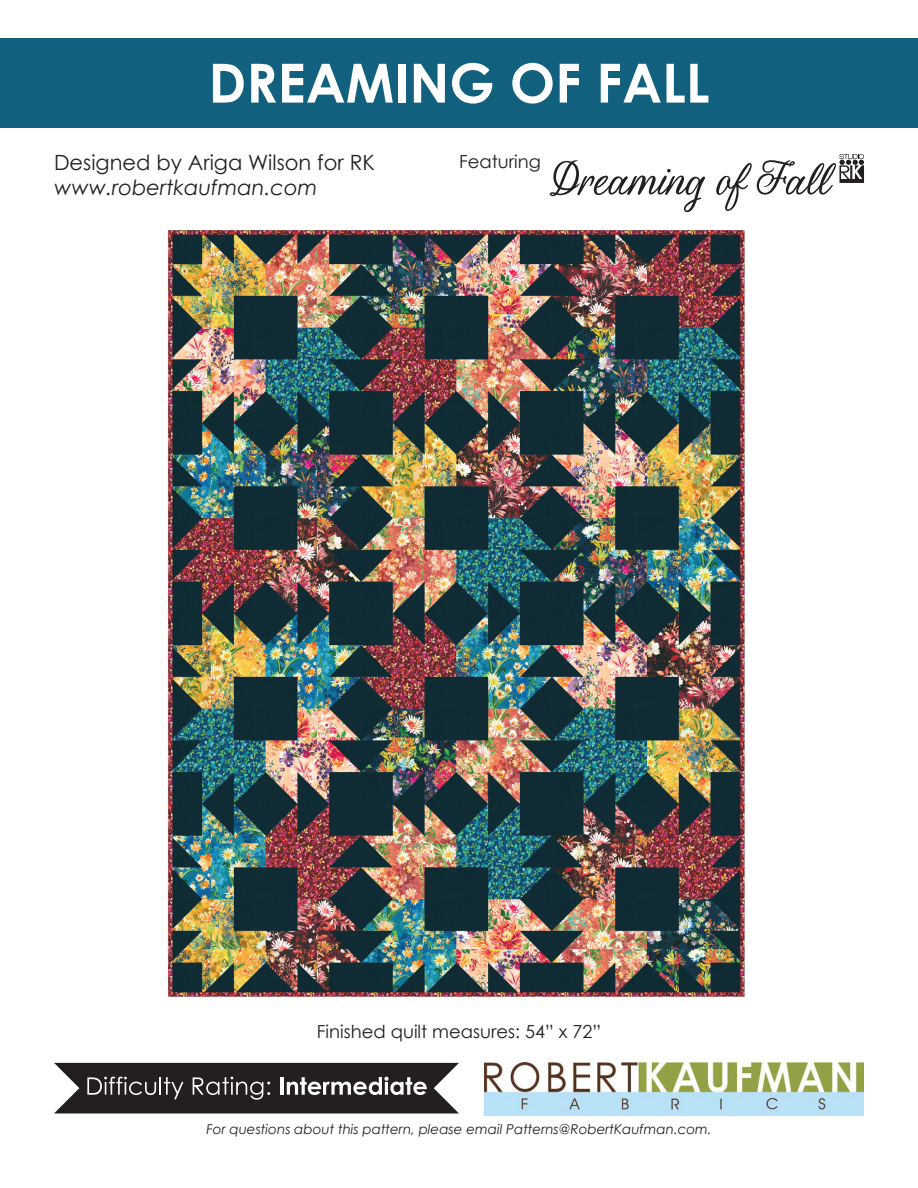
<style>
.page{position:relative;width:918px;height:1188px;background:#fff}
.page>*{position:absolute;margin:0;border:0;box-sizing:border-box;transform-origin:0 0}
.t1{font:700 67.5px "Century Gothic";color:#fff}
.Pattern_Title{font:700 54px "Century Gothic";color:#fff}
.t2{font:21px "Century Gothic";color:#231f20}
.t3{font:italic 21px "Century Gothic";color:#231f20}
.t4{font:18px "Century Gothic";color:#231f20}
.t5{font:italic 13.5px "Century Gothic";color:#231f20}
</style>
<div class="page">
<svg style="left:54px;top:1063px;width:405px;height:50px"></svg>
<div style="left:0;top:38px;width:918px;height:90px;background:#11617e"></div>
<img style="left:484px;top:1063px;width:379px;height:52px">
<svg style="left:550px;top:160px;width:155px;height:52px"></svg>
<svg style="left:716px;top:154px;width:148px;height:57px"></svg>
<img style="left:167px;top:230px;width:578px;height:767px">
<p class="t1" style="left:290px;top:27px;width:334px">Just Kisses</p>
<p class="Pattern_Title" style="left:208px;top:42px;width:503px">DREAMING OF FALL</p>
<p class="t2" style="left:54px;top:148px;width:322px">Designed by Ariga Wilson for RK</p>
<p class="t3" style="left:54px;top:173px;width:265px">www.robertkaufman.com</p>
<p class="t4" style="left:459px;top:148px;width:83px">Featuring</p>
<p class="t4" style="left:317px;top:1019px;width:286px">Finished quilt measures: 54” x 72”</p>
<p class="t5" style="left:206px;top:1120px;width:507px">For questions about this pattern, please email Patterns@RobertKaufman.com.</p>
</div>
